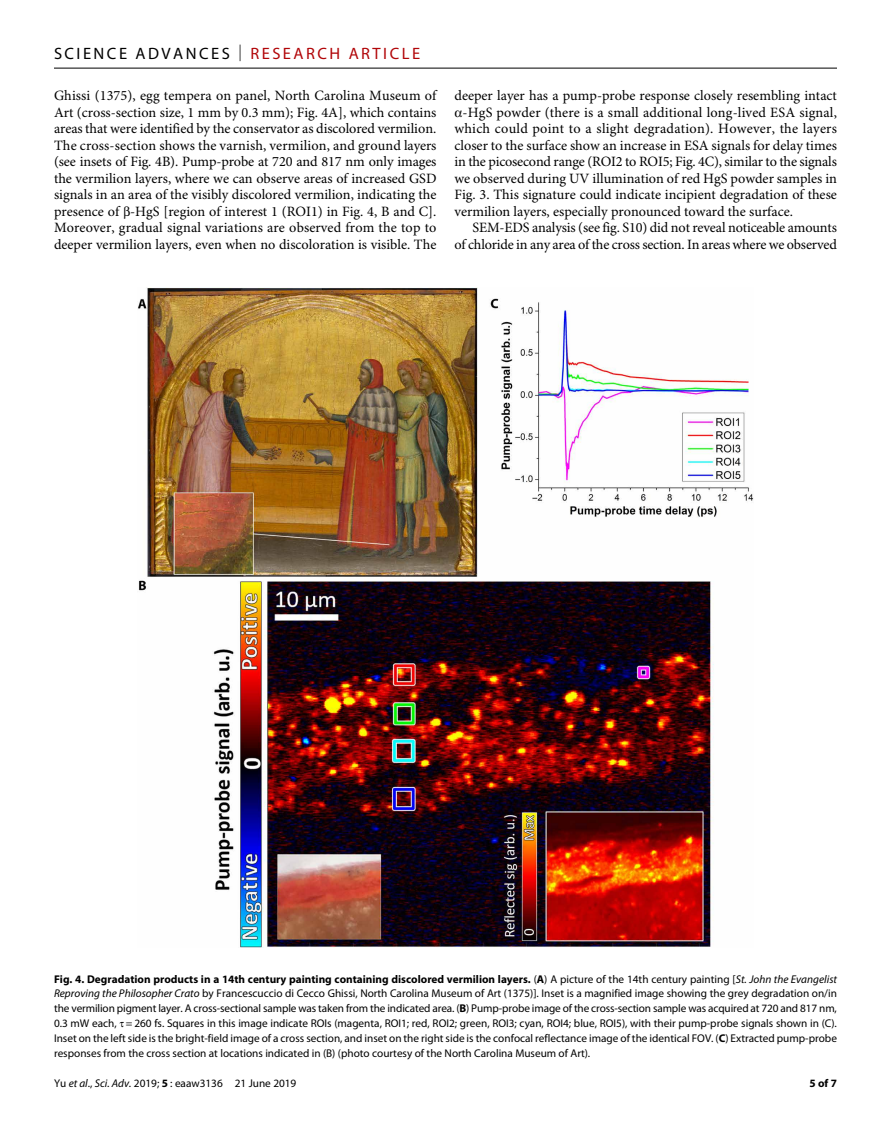
<style>
.page{position:relative;width:891px;height:1134px;background:#fff}
.page>*{position:absolute;margin:0;border:0;box-sizing:border-box;transform-origin:0 0}
.t1{font:16.5px "Myriad Pro";letter-spacing:.15em;color:#000}
.t2{font:14.25px/16.5px "Minion Pro";color:#000;text-align:justify}
.t3{font:11.25px/15px "Myriad Pro";color:#000;text-align:justify}
.t4{font:700 11.25px "Myriad Pro";color:#000}
.s1{font-weight:300}
.s2{color:#b10508}
.s3{font-weight:700}
.s4{font-style:italic}
</style>
<div class="page">
<hr style="left:54px;top:68px;width:783px;height:1px;background:#000">
<img style="left:138px;top:287px;width:615px;height:660px">
<p class="t1" style="left:54px;top:40px;width:368px">SCIENCE ADVANCES <span class="s1">|</span> <span class="s2">RESEARCH ARTICLE</span></p>
<p class="t2" style="left:54px;top:89px;width:384px">Ghissi (1375), egg tempera on panel, North Carolina Museum of Art (cross-section size, 1 mm by 0.3 mm); Fig. 4A], which contains areas that were identified by the conservator as discolored vermilion.<br>The cross-section shows the varnish, vermilion, and ground layers (see insets of Fig. 4B). Pump-probe at 720 and 817 nm only images the vermilion layers, where we can observe areas of increased GSD signals in an area of the visibly discolored vermilion, indicating the presence of -HgS [region of interest 1 (ROI1) in Fig. 4, B and C].<br>Moreover, gradual signal variations are observed from the top to deeper vermilion layers, even when no discoloration is visible. The</p>
<p class="t2" style="left:454px;top:89px;width:384px">deeper layer has a pump-probe response closely resembling intact</p>
<p class="t2" style="left:463px;top:105px;width:376px">-HgS powder (there is a small additional long-lived ESA signal,</p>
<p class="t2" style="left:454px;top:122px;width:384px">which could point to a slight degradation). However, the layers</p>
<p class="t2" style="left:454px;top:138px;width:384px">closer to the surface show an increase in ESA signals for delay times</p>
<p class="t2" style="left:454px;top:155px;width:384px">in the picosecond range (ROI2 to ROI5; Fig. 4C), similar to the signals</p>
<p class="t2" style="left:454px;top:171px;width:384px">we observed during UV illumination of red HgS powder samples in</p>
<p class="t2" style="left:454px;top:188px;width:384px">Fig. 3. This signature could indicate incipient degradation of these</p>
<p class="t2" style="left:454px;top:204px;width:340px">vermilion layers, especially pronounced toward the surface.</p>
<p class="t2" style="left:472px;top:221px;width:366px">SEM-EDS analysis (see fig. S10) did not reveal noticeable amounts</p>
<p class="t2" style="left:454px;top:237px;width:384px">of chloride in any area of the cross section. In areas where we observed</p>
<p class="t3" style="left:54px;top:971px;width:785px"><span class="s3">Fig. 4. Degradation products in a 14th century painting containing discolored vermilion layers.</span> (<span class="s3">A</span>) A picture of the 14th century painting [<span class="s4">St. John the Evangelist Reproving the Philosopher Crato</span> by Francescuccio di Cecco Ghissi, North Carolina Museum of Art (1375)]. Inset is a magnified image showing the grey degradation on/in the vermilion pigment layer. A cross-sectional sample was taken from the indicated area. (<span class="s3">B</span>) Pump-probe image of the cross-section sample was acquired at 720 and 817 nm, 0.3 mW each, ▼ = 260 fs. Squares in this image indicate ROIs (magenta, ROI1; red, ROI2; green, ROI3; cyan, ROI4; blue, ROI5), with their pump-probe signals shown in (C).<br>Inset on the left side is the bright-field image of a cross section, and inset on the right side is the confocal reflectance image of the identical FOV. (<span class="s3">C</span>) Extracted pump-probe responses from the cross section at locations indicated in (B) (photo courtesy of the North Carolina Museum of Art).</p>
<p class="t3" style="left:54px;top:1076px;width:244px">Yu <span class="s4">et al</span>., <span class="s4">Sci. Adv.</span> 2019; <span class="s3">5</span> : eaaw3136 21 June 2019</p>
<p class="t4" style="left:810px;top:1074px;width:29px">5 of 7</p>
</div>
